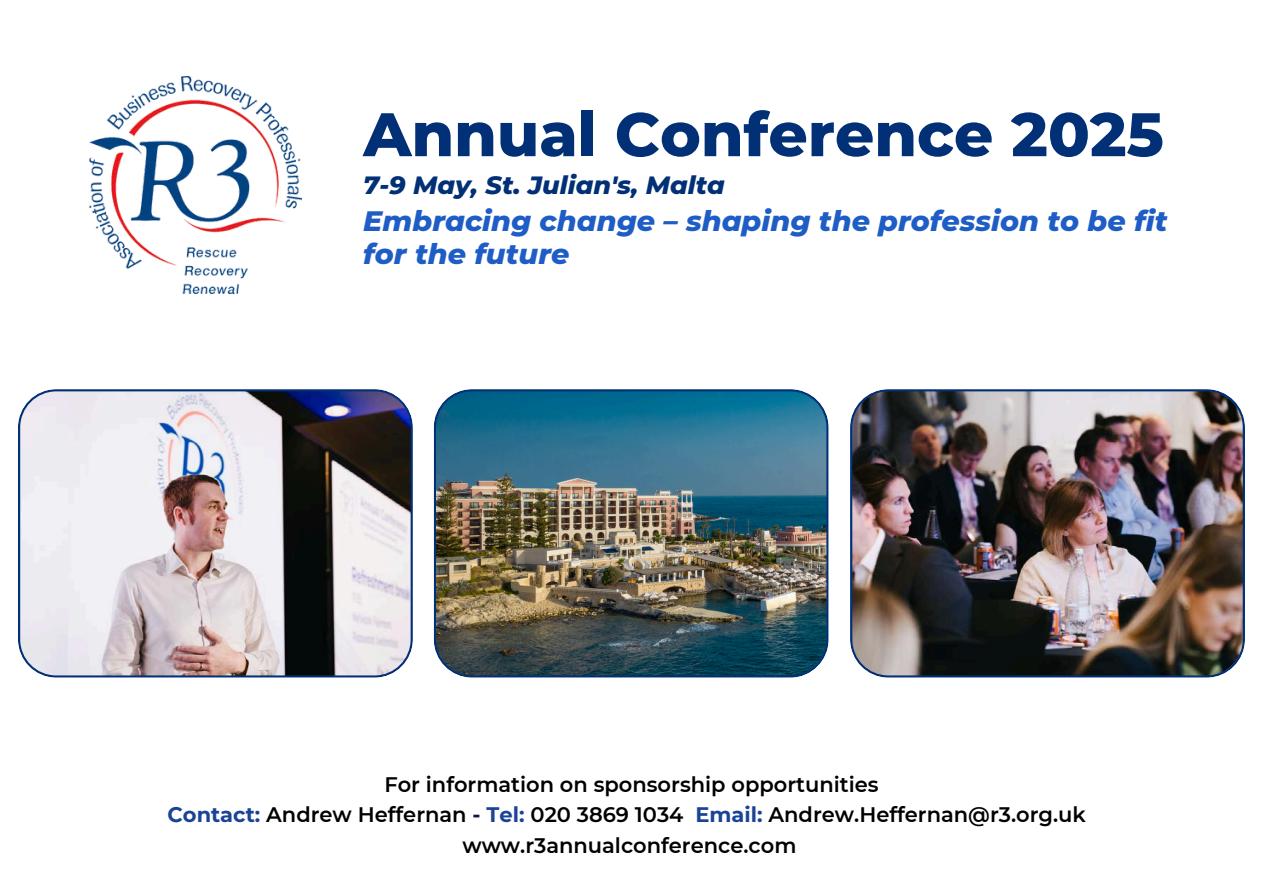
<style>
.page{position:relative;width:1263px;height:894px;background:#fff}
.page>*{position:absolute;margin:0;border:0;box-sizing:border-box;transform-origin:0 0}
.t1{font:800 61.35px "Montserrat";color:#023076}
.t2{font:italic 800 28.65px/33.5px "Montserrat";color:#1f5dc6}
.t3{font:italic 800 25.5px "Montserrat";color:#023076}
.t4{font:600 21px "Montserrat";color:#000}
.s1{font-weight:700;color:#1a4395}
.s2{font-weight:700;color:#230b3b}
</style>
<div class="page">
<img style="left:18px;top:389px;width:395px;height:288px">
<img style="left:434px;top:389px;width:395px;height:288px">
<img style="left:850px;top:389px;width:395px;height:288px">
<img style="left:89px;top:77px;width:213px;height:217px">
<p class="t1" style="left:363px;top:97px;width:802px">Annual Conference 2025</p>
<p class="t3" style="left:363px;top:169px;width:363px">7-9 May, St. Julian's, Malta</p>
<p class="t2" style="left:363px;top:204px;width:806px">Embracing change – shaping the profession to be fit for the future</p>
<h1 class="t4" style="left:384px;top:771px;width:496px">For information on sponsorship opportunities</h1>
<p class="t4" style="left:168px;top:801px;width:920px"><span class="s1">Contact:</span> Andrew Heffernan <span class="s2">-</span> <span class="s1">Tel:</span> 020 3869 1034 <span class="s1">Email:</span> Andrew.Heffernan@r3.org.uk</p>
<h2 class="t4" style="left:462px;top:832px;width:336px">www.r3annualconference.com</h2>
</div>
